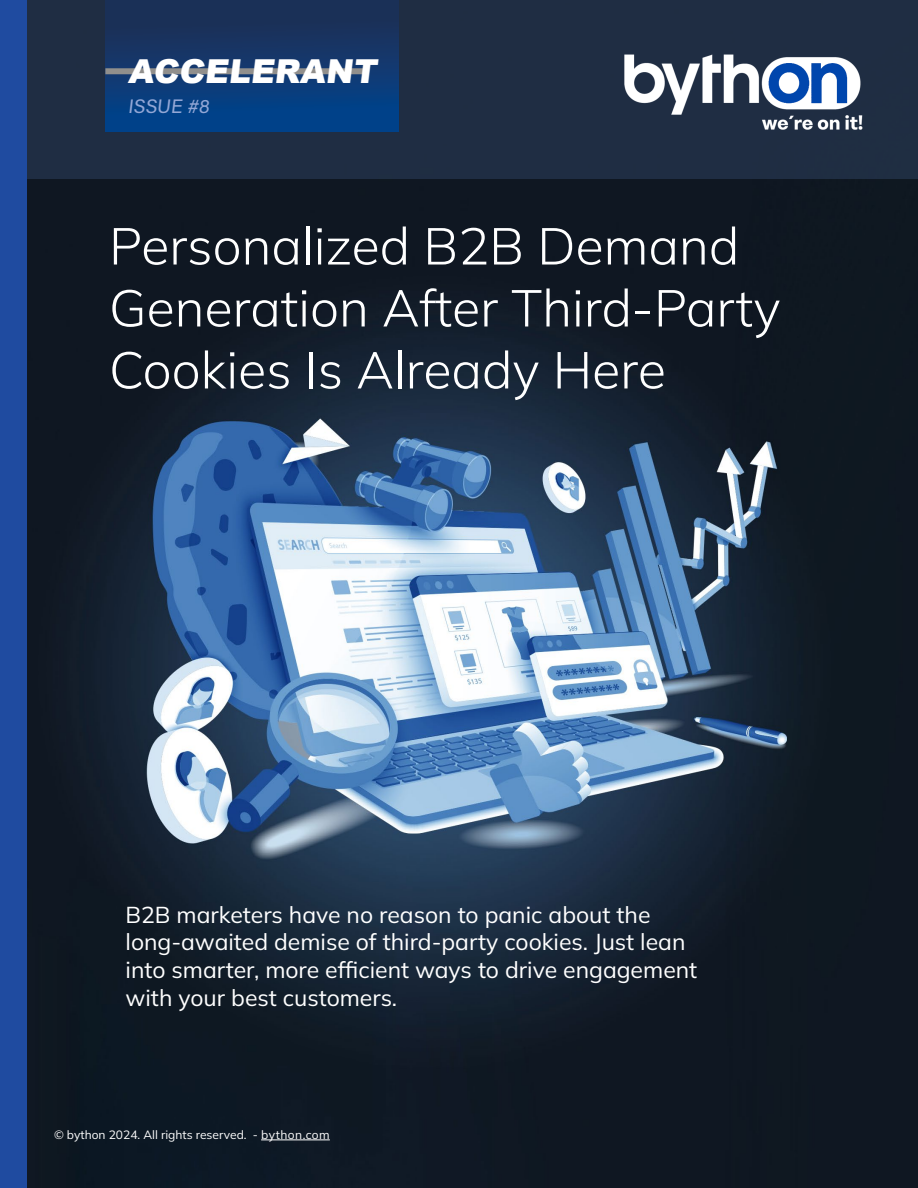
<style>
.page{position:relative;width:918px;height:1188px;background:#fff}
.page>*{position:absolute;margin:0;border:0;box-sizing:border-box;transform-origin:0 0}
.t1{font:300 51.6px/61.9px "Mulish";color:#fff}
.t2{font:900 33px "Arial";color:#fff}
.t3{font:22.95px/27.6px "Mulish";color:#fff}
.t4{font:19.5px "Acumin Variable Concept";color:#93a7d6}
.t5{font:12px "Mulish";color:#fff}
</style>
<div class="page">
<img style="left:27px;top:178px;width:891px;height:1010px">
<div style="left:0;top:0;width:918px;height:178px;background:#233249"></div>
<hr style="left:261px;top:1140px;width:69px;height:1px;background:#fff">
<div style="left:0;top:0;width:27px;height:1188px;background:#1f4ba0"></div>
<div style="left:105px;top:0;width:293px;height:131px;background:linear-gradient(to bottom,#212e4f,#00448e)"></div>
<div style="left:105px;top:68px;width:260px;height:6px;background:#918f8c"></div>
<img style="left:624px;top:54px;width:239px;height:76px">
<p class="t2" style="left:128px;top:47px;width:256px">ACCELERANT</p>
<p class="t4" style="left:128px;top:93px;width:86px">ISSUE #8</p>
<p class="t1" style="left:109px;top:214px;width:673px">Personalized B2B Demand<br>Generation After Third-Party<br>Cookies Is Already Here</p>
<p class="t3" style="left:126px;top:900px;width:573px">B2B marketers have no reason to panic about the long-awaited demise of third-party cookies. Just lean into smarter, more efficient ways to drive engagement with your best customers.</p>
<p class="t5" style="left:54px;top:1126px;width:277px">© bython 2024. All rights reserved. - bython.com</p>
</div>
